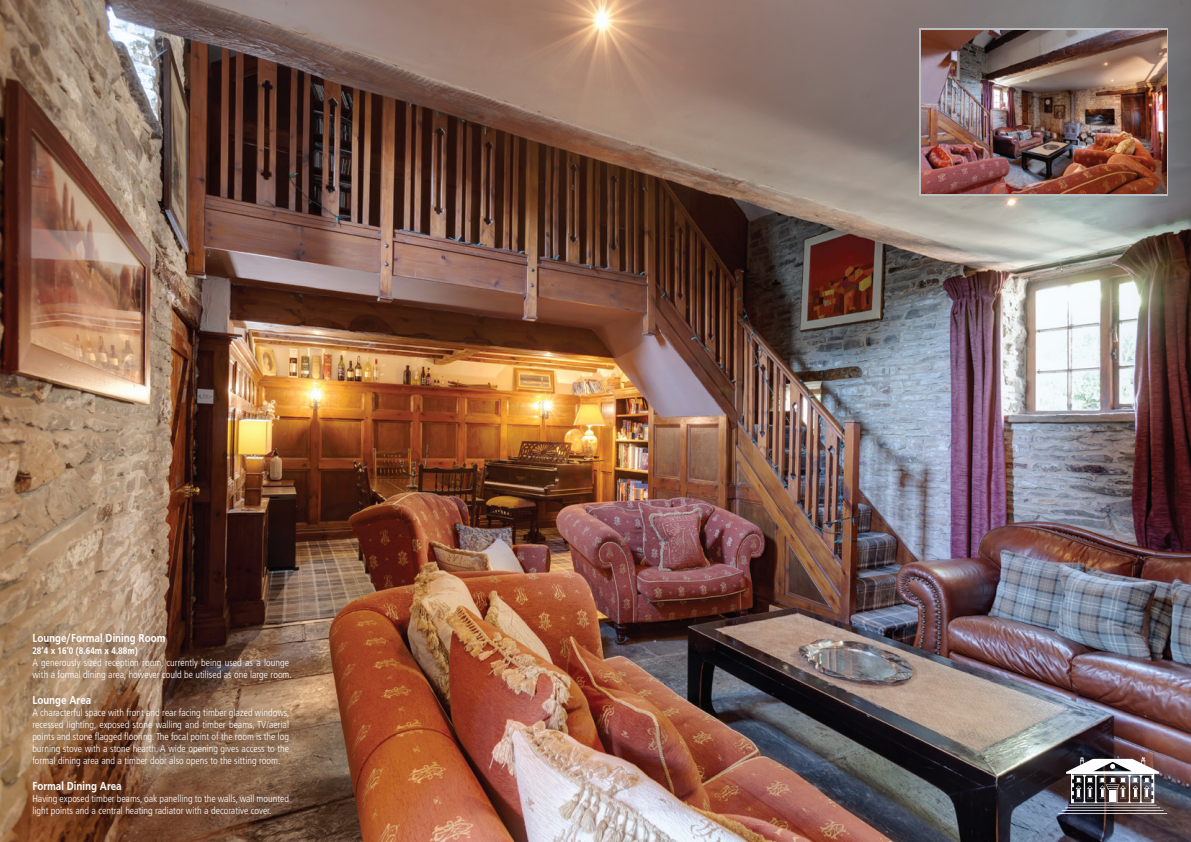
<style>
.page{position:relative;width:1191px;height:842px;background:#fff}
.page>*{position:absolute;margin:0;border:0;box-sizing:border-box;transform-origin:0 0}
.t1{font:700 12px "Frutiger Cnd";color:#fff}
.t2{font:300 condensed 10px/12px "Frutiger LT Std";color:#fff}
.t3{font:700 10px "Frutiger Cnd";color:#fff}
</style>
<div class="page">
<img style="left:0;top:0;width:1191px;height:842px">
<img style="left:18px;top:617px;width:293px;height:220px">
<img style="left:1058px;top:757px;width:109px;height:57px">
<div style="left:919px;top:28px;width:249px;height:168px;background:linear-gradient(to right,#bbbdc0,#bbbdc0)"></div>
<img style="left:921px;top:30px;width:245px;height:164px">
<p class="t1" style="left:32px;top:631px;width:135px">Lounge/Formal Dining Room</p>
<p class="t3" style="left:32px;top:644px;width:107px">28’4 x 16’0 (8.64m x 4.88m)</p>
<p class="t2" style="left:32px;top:656px;width:261px">A generously sized reception room, currently being used as a lounge with a formal dining area, however could be utilised as one large room.</p>
<p class="t1" style="left:32px;top:693px;width:60px">Lounge Area</p>
<p class="t2" style="left:32px;top:707px;width:258px;text-align:justify">A characterful space with front and rear facing timber glazed windows, recessed lighting, exposed stone walling and timber beams, TV/aerial points and stone flagged flooring. The focal point of the room is the log burning stove with a stone hearth. A wide opening gives access to the formal dining area and a timber door also opens to the sitting room.</p>
<p class="t1" style="left:32px;top:779px;width:91px">Formal Dining Area</p>
<p class="t2" style="left:32px;top:793px;width:258px">Having exposed timber beams, oak panelling to the walls, wall mounted light points and a central heating radiator with a decorative cover.</p>
</div>
